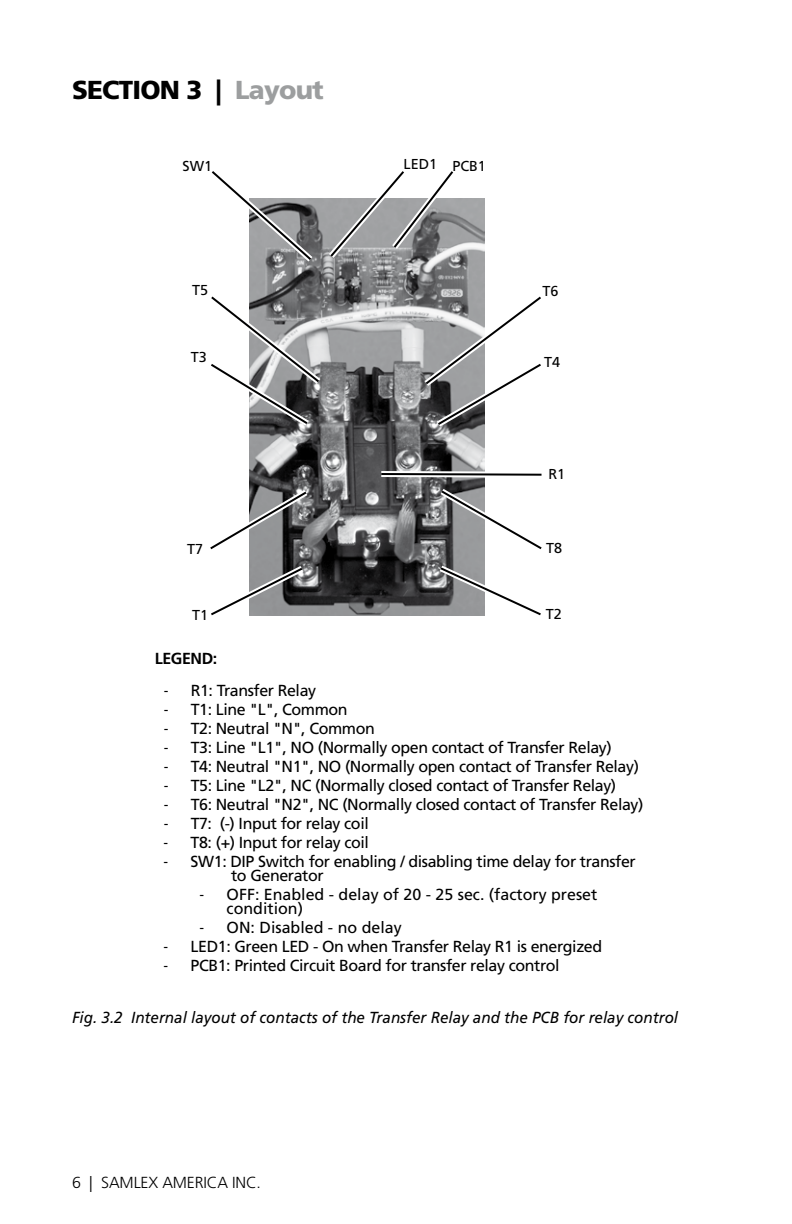
<style>
.page{position:relative;width:792px;height:1224px;background:#fff}
.page>*{position:absolute;margin:0;border:0;box-sizing:border-box;transform-origin:0 0}
.t1{font:900 26px "Frutiger LT Std";letter-spacing:-.03em;color:#000}
.t2{font:16px/14px "Frutiger LT Std";letter-spacing:-.025em;color:#000}
.t3{font:16px/14px "Frutiger LT Std";color:#000}
.t4{font:italic 16px "Frutiger LT Std";color:#000;scale:.95 1}
.t5{font:300 16px "Frutiger LT Std";letter-spacing:-.01em;color:#000}
.t6{font:700 16px "Frutiger LT Std";letter-spacing:-.025em;color:#000}
.t7{font:14.4px "Frutiger LT Std";color:#000}
.s1{color:#9c9e9f}
.s2{font-family:"Frutiger LT";font-stretch:condensed}
</style>
<div class="page">
<img style="left:250px;top:198px;width:234px;height:417px">
<svg style="left:211px;top:289px;width:116px;height:142px"></svg>
<svg style="left:211px;top:171px;width:250px;height:97px"></svg>
<svg style="left:210px;top:484px;width:104px;height:132px"></svg>
<svg style="left:418px;top:289px;width:123px;height:143px"></svg>
<svg style="left:375px;top:468px;width:167px;height:148px"></svg>
<h1 class="t1" style="left:72px;top:74px;width:253px">SECTION 3 | <span class="s1">Layout</span></h1>
<p class="t7" style="left:182px;top:157px;width:31px">SW1</p>
<p class="t7" style="left:404px;top:157px;width:84px">LED1 PCB1</p>
<p class="t7" style="left:192px;top:282px;width:18px">T5</p>
<p class="t7" style="left:543px;top:283px;width:18px">T6</p>
<p class="t7" style="left:191px;top:349px;width:18px">T3</p>
<p class="t7" style="left:544px;top:354px;width:18px">T4</p>
<p class="t7" style="left:549px;top:466px;width:18px">R1</p>
<p class="t7" style="left:187px;top:540px;width:18px">T7</p>
<p class="t7" style="left:546px;top:540px;width:18px">T8</p>
<p class="t7" style="left:192px;top:606px;width:18px">T1</p>
<p class="t7" style="left:546px;top:606px;width:18px">T2</p>
<p class="t6" style="left:155px;top:649px;width:64px">LEGEND:</p>
<p class="t2" style="left:164px;top:683px;width:154px"><span class="s2">-</span> R1: Transfer Relay</p>
<p class="t2" style="left:164px;top:702px;width:185px"><span class="s2">-</span> T1: Line "L", Common</p>
<p class="t2" style="left:164px;top:721px;width:213px"><span class="s2">-</span> T2: Neutral "N", Common</p>
<p class="t2" style="left:164px;top:740px;width:450px"><span class="s2">-</span> T3: Line "L1", NO (Normally open contact of Transfer Relay)</p>
<p class="t2" style="left:164px;top:759px;width:477px"><span class="s2">-</span> T4: Neutral "N1", NO (Normally open contact of Transfer Relay)</p>
<p class="t2" style="left:164px;top:778px;width:454px"><span class="s2">-</span> T5: Line "L2", NC (Normally closed contact of Transfer Relay)</p>
<p class="t2" style="left:164px;top:797px;width:481px"><span class="s2">-</span> T6: Neutral "N2", NC (Normally closed contact of Transfer Relay)</p>
<p class="t2" style="left:164px;top:816px;width:207px"><span class="s2">-</span> T7: (-) Input for relay coil</p>
<p class="t2" style="left:164px;top:835px;width:207px"><span class="s2">-</span> T8: (+) Input for relay coil</p>
<p class="t2" style="left:231px;top:854px;width:406px;text-indent:-67px"><span class="s2">-</span> SW1: DIP Switch for enabling / disabling time delay for transfer to Generator</p>
<p class="t3" style="left:227px;top:887px;width:372px;text-indent:-27px"><span class="s2">-</span> OFF: Enabled - delay of 20 - 25 sec. (factory preset condition)</p>
<p class="t3" style="left:200px;top:920px;width:204px"><span class="s2">-</span> ON: Disabled - no delay</p>
<p class="t2" style="left:164px;top:940px;width:440px"><span class="s2">-</span> LED1: Green LED - On when Transfer Relay R1 is energized</p>
<p class="t2" style="left:164px;top:959px;width:398px"><span class="s2">-</span> PCB1: Printed Circuit Board for transfer relay control</p>
<p class="t4" style="left:72px;top:1008px;width:640px">Fig. 3.2 Internal layout of contacts of the Transfer Relay and the PCB for relay control</p>
<p class="t5" style="left:72px;top:1173px;width:191px">6 | SAMLEX AMERICA INC.</p>
</div>
